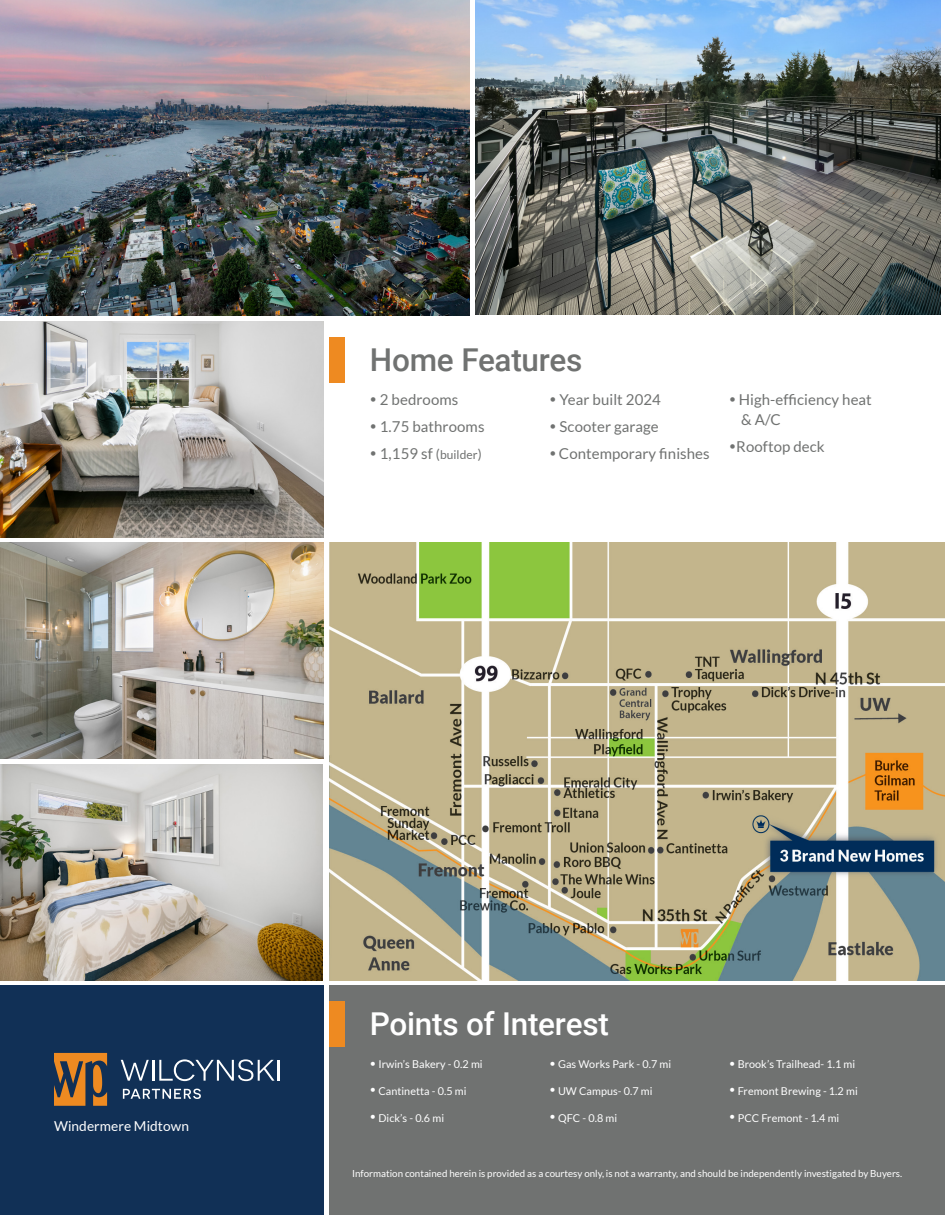
<style>
.page{position:relative;width:945px;height:1215px;background:#fff}
.page>*{position:absolute;margin:0;border:0;box-sizing:border-box;transform-origin:0 0}
.t1{font:500 31.5px "Roboto";letter-spacing:-.005em;color:#fff}
.t2{font:500 31.5px "Roboto";letter-spacing:-.01em;color:#707271}
.t3{font:15px/20.1px "Lato";letter-spacing:.005em;color:#707271}
.t4{font:13.65px "Lato";letter-spacing:.005em;color:#fff}
.t5{font:12px "Lato";letter-spacing:.005em;color:#707271}
.t6{font:10.8px "Lato";letter-spacing:.005em;color:#fff}
.t7{font:9.75px "Lato";color:#fff}
.s1{font-size:12px}
.s2{font-size:15px}
.s3{font-size:13.5px}
</style>
<div class="page">
<div style="left:0;top:986px;width:324px;height:229px;background:#113056"></div>
<img style="left:475px;top:0;width:466px;height:315px">
<img style="left:0;top:0;width:470px;height:316px">
<img style="left:0;top:321px;width:324px;height:216px">
<img style="left:0;top:764px;width:323px;height:216px">
<img style="left:0;top:543px;width:324px;height:216px">
<svg style="left:54px;top:1053px;width:53px;height:53px"></svg>
<svg style="left:121px;top:1060px;width:28px;height:21px"></svg>
<hr style="left:152px;top:1060px;width:2px;height:21px;background:#fff">
<svg style="left:159px;top:1059px;width:116px;height:22px"></svg>
<hr style="left:278px;top:1060px;width:2px;height:21px;background:#fff">
<svg style="left:123px;top:1089px;width:78px;height:10px"></svg>
<img style="left:329px;top:543px;width:616px;height:437px">
<div style="left:329px;top:986px;width:616px;height:229px;background:#707271"></div>
<div style="left:329px;top:1001px;width:16px;height:46px;background:#ee8a21"></div>
<div style="left:329px;top:337px;width:16px;height:46px;background:#ee8a21"></div>
<p class="t2" style="left:370px;top:338px;width:214px">Home Features</p>
<p class="t3" style="left:370px;top:389px;width:90px"><span class="s1">•</span> 2 bedrooms</p>
<p class="t3" style="left:370px;top:416px;width:116px"><span class="s1">•</span> 1.75 bathrooms</p>
<p class="t5" style="left:370px;top:448px;width:113px">• <span class="s2">1,159 sf</span> <span class="s3">(</span>builder<span class="s3">)</span></p>
<p class="t3" style="left:550px;top:389px;width:113px"><span class="s1">•</span> Year built 2024</p>
<p class="t3" style="left:550px;top:416px;width:111px"><span class="s1">•</span> Scooter garage</p>
<p class="t3" style="left:550px;top:443px;width:162px"><span class="s1">•</span> Contemporary finishes</p>
<p class="t3" style="left:741px;top:389px;width:132px;text-indent:-12px"><span class="s1">•</span> High-efficiency heat &amp; A/C</p>
<p class="t3" style="left:729px;top:436px;width:97px"><span class="s1">•</span>Rooftop deck</p>
<p class="t4" style="left:54px;top:1118px;width:137px">Windermere Midtown</p>
<p class="t1" style="left:370px;top:1001px;width:241px">Points of Interest</p>
<p class="t6" style="left:370px;top:1058px;width:114px">• Irwin’s Bakery - 0.2 mi</p>
<p class="t6" style="left:370px;top:1085px;width:98px">• Cantinetta - 0.5 mi</p>
<p class="t6" style="left:370px;top:1112px;width:76px">• Dick’s - 0.6 mi</p>
<p class="t6" style="left:550px;top:1058px;width:123px">• Gas Works Park - 0.7 mi</p>
<p class="t6" style="left:550px;top:1085px;width:105px">• UW Campus- 0.7 mi</p>
<p class="t6" style="left:550px;top:1112px;width:69px">• QFC - 0.8 mi</p>
<p class="t6" style="left:729px;top:1058px;width:128px">• Brook’s Trailhead- 1.1 mi</p>
<p class="t6" style="left:729px;top:1085px;width:130px">• Fremont Brewing - 1.2 mi</p>
<p class="t6" style="left:729px;top:1112px;width:112px">• PCC Fremont - 1.4 mi</p>
<p class="t7" style="left:352px;top:1168px;width:552px">Information contained herein is provided as a courtesy only, is not a warranty, and should be independently investigated by Buyers.</p>
</div>
